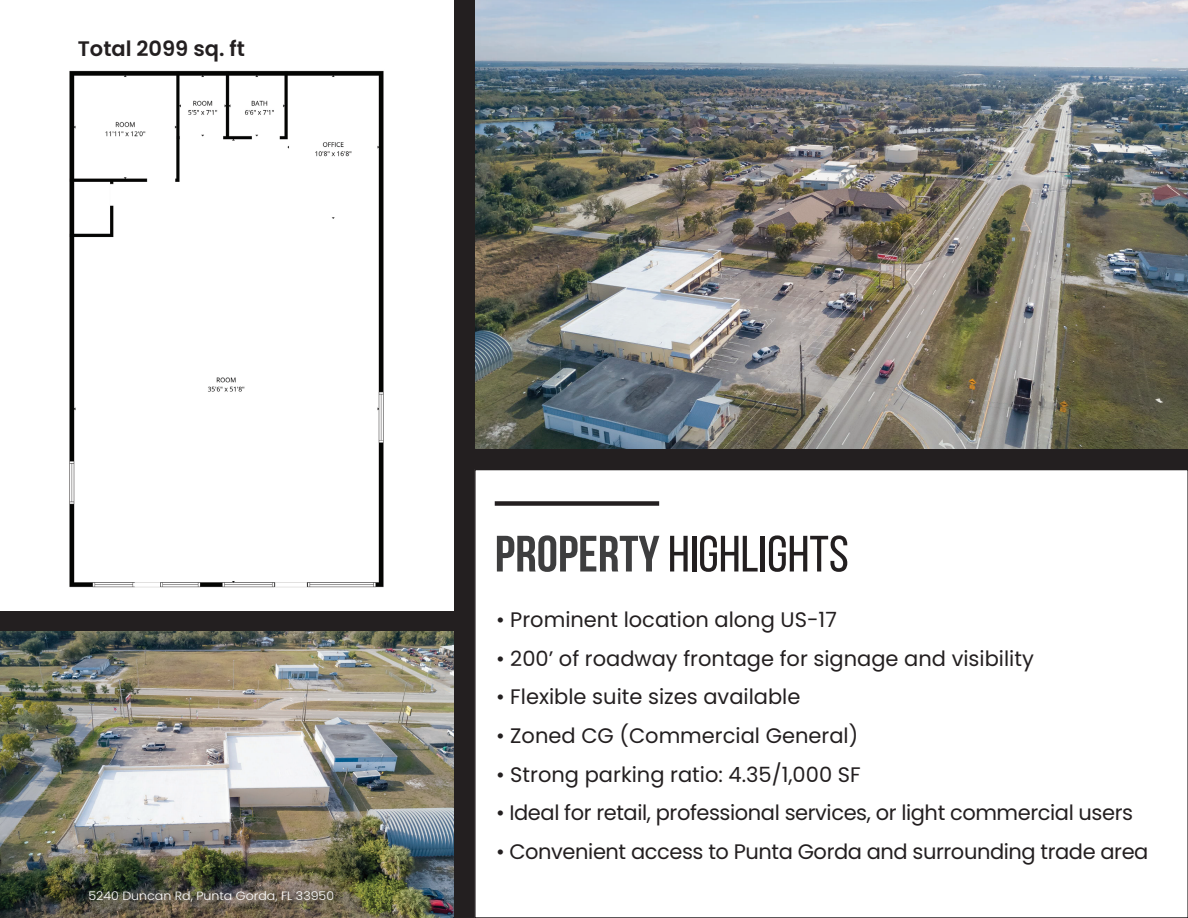
<style>
.page{position:relative;width:1188px;height:918px;background:#231f20}
.page>*{position:absolute;margin:0;border:0;box-sizing:border-box;transform-origin:0 0}
.t1{font:51px "Bebas Neue";color:#231f20;scale:1.05 1}
.t2{font:21px "Poppins";color:#231f20}
.t3{font:21px "Poppins";letter-spacing:-.02em;color:#231f20}
.t4{font:600 21px "Poppins";color:#231f20}
.t5{font:300 12px "Poppins";color:#fff;scale:1.05 1}
.s1{font-weight:700;color:#3e3e3f}
</style>
<div class="page">
<img style="left:476px;top:0;width:712px;height:448px">
<div style="left:0;top:0;width:454px;height:610px;background:#fff"></div>
<img style="left:69px;top:70px;width:315px;height:518px">
<div style="left:474px;top:469px;width:714px;height:449px;background:#fff"></div>
<img style="left:0;top:632px;width:454px;height:286px">
<div style="left:495px;top:501px;width:164px;height:5px;background:#231f20"></div>
<p class="t4" style="left:78px;top:37px;width:169px">Total 2099 sq. ft</p>
<p class="t5" style="left:88px;top:889px;width:236px">5240 Duncan Rd, Punta Gorda, FL 33950</p>
<h1 class="t1" style="left:495px;top:526px;width:339px"><span class="s1">PROPERTY</span> HIGHLIGHTS</h1>
<p class="t2" style="left:496px;top:607px;width:342px">• Prominent location along US-17</p>
<p class="t2" style="left:496px;top:646px;width:539px">• 200’ of roadway frontage for signage and visibility</p>
<p class="t2" style="left:496px;top:685px;width:306px">• Flexible suite sizes available</p>
<p class="t2" style="left:496px;top:723px;width:364px">• Zoned CG (Commercial General)</p>
<p class="t2" style="left:496px;top:762px;width:366px">• Strong parking ratio: 4.35/1,000 SF</p>
<p class="t3" style="left:496px;top:801px;width:639px">• Ideal for retail, professional services, or light commercial users</p>
<p class="t3" style="left:496px;top:840px;width:654px">• Convenient access to Punta Gorda and surrounding trade area</p>
</div>
